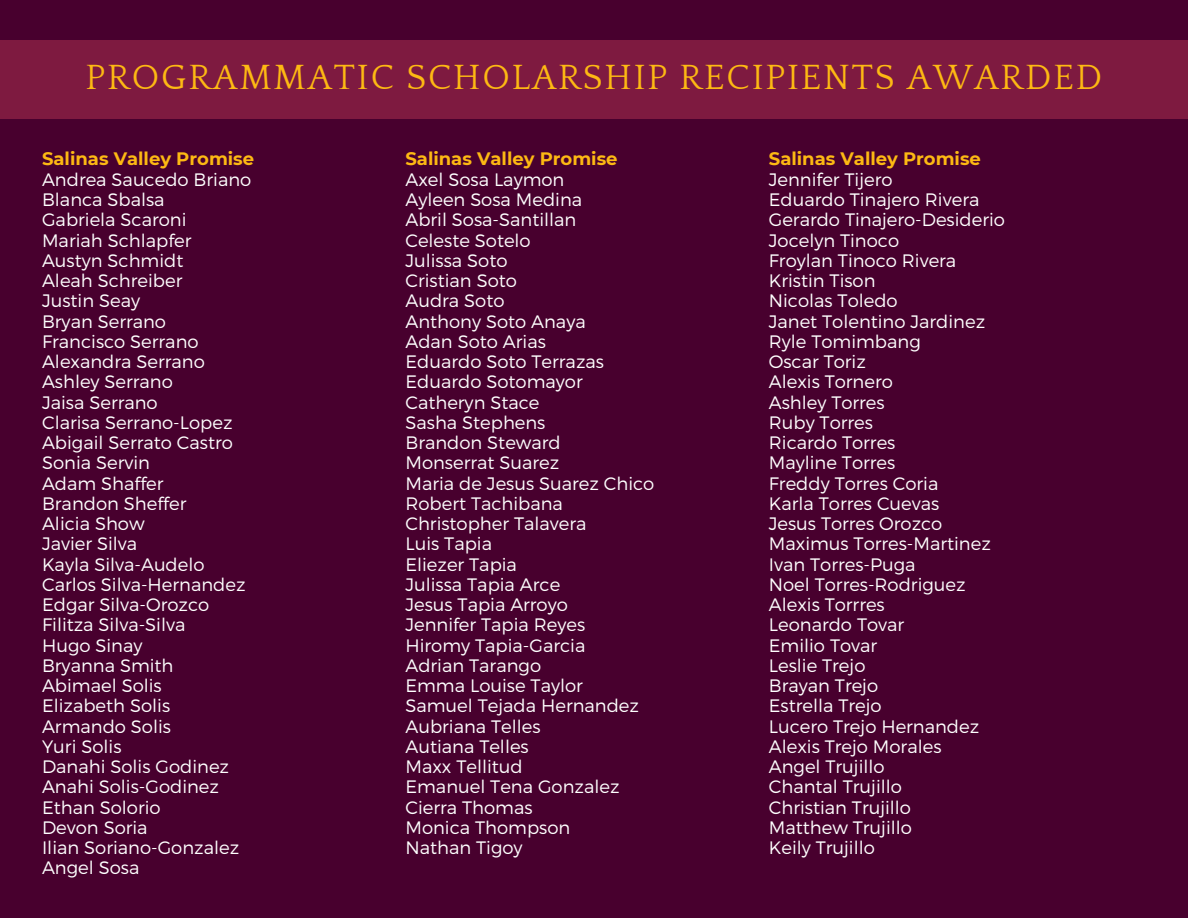
<style>
.page{position:relative;width:1188px;height:918px;background:#48002e}
.page>*{position:absolute;margin:0;border:0;box-sizing:border-box;transform-origin:0 0}
.t1{font:36px "Quattrocento";letter-spacing:.05em;color:#fdb913}
.t2{font:300 18px "Montserrat";color:#fff}
.t3{font:700 18px "Montserrat";color:#fdb913}
</style>
<div class="page">
<div style="left:0;top:40px;width:1188px;height:78px;background:#7e1a40"></div>
<h1 class="t1" style="left:86px;top:58px;width:1018px">PROGRAMMATIC SCHOLARSHIP RECIPIENTS AWARDED</h1>
<p class="t3" style="left:42px;top:147px;width:214px">Salinas Valley Promise</p>
<p class="t2" style="left:42px;top:168px;width:211px">Andrea Saucedo Briano</p>
<p class="t2" style="left:42px;top:188px;width:124px">Blanca Sbalsa</p>
<p class="t2" style="left:42px;top:208px;width:146px">Gabriela Scaroni</p>
<p class="t2" style="left:42px;top:229px;width:151px">Mariah Schlapfer</p>
<p class="t2" style="left:42px;top:249px;width:143px">Austyn Schmidt</p>
<p class="t2" style="left:42px;top:269px;width:142px">Aleah Schreiber</p>
<p class="t2" style="left:42px;top:289px;width:100px">Justin Seay</p>
<p class="t2" style="left:42px;top:310px;width:126px">Bryan Serrano</p>
<p class="t2" style="left:42px;top:330px;width:158px">Francisco Serrano</p>
<p class="t2" style="left:42px;top:350px;width:164px">Alexandra Serrano</p>
<p class="t2" style="left:42px;top:370px;width:132px">Ashley Serrano</p>
<p class="t2" style="left:42px;top:391px;width:117px">Jaisa Serrano</p>
<p class="t2" style="left:42px;top:411px;width:192px">Clarisa Serrano-Lopez</p>
<p class="t2" style="left:42px;top:431px;width:192px">Abigail Serrato Castro</p>
<p class="t2" style="left:42px;top:451px;width:109px">Sonia Servin</p>
<p class="t2" style="left:42px;top:472px;width:123px">Adam Shaffer</p>
<p class="t2" style="left:42px;top:492px;width:146px">Brandon Sheffer</p>
<p class="t2" style="left:42px;top:512px;width:104px">Alicia Show</p>
<p class="t2" style="left:42px;top:532px;width:97px">Javier Silva</p>
<p class="t2" style="left:42px;top:553px;width:164px">Kayla Silva-Audelo</p>
<p class="t2" style="left:42px;top:573px;width:205px">Carlos Silva-Hernandez</p>
<p class="t2" style="left:42px;top:593px;width:169px">Edgar Silva-Orozco</p>
<p class="t2" style="left:42px;top:613px;width:145px">Filitza Silva-Silva</p>
<p class="t2" style="left:42px;top:634px;width:102px">Hugo Sinay</p>
<p class="t2" style="left:42px;top:654px;width:133px">Bryanna Smith</p>
<p class="t2" style="left:42px;top:674px;width:121px">Abimael Solis</p>
<p class="t2" style="left:42px;top:694px;width:130px">Elizabeth Solis</p>
<p class="t2" style="left:42px;top:715px;width:130px">Armando Solis</p>
<p class="t2" style="left:42px;top:735px;width:81px">Yuri Solis</p>
<p class="t2" style="left:42px;top:755px;width:189px">Danahi Solis Godinez</p>
<p class="t2" style="left:42px;top:775px;width:178px">Anahi Solis-Godinez</p>
<p class="t2" style="left:42px;top:796px;width:120px">Ethan Solorio</p>
<p class="t2" style="left:42px;top:816px;width:107px">Devon Soria</p>
<p class="t2" style="left:42px;top:836px;width:199px">Ilian Soriano-Gonzalez</p>
<p class="t2" style="left:42px;top:856px;width:99px">Angel Sosa</p>
<p class="t3" style="left:405px;top:147px;width:214px">Salinas Valley Promise</p>
<p class="t2" style="left:405px;top:168px;width:161px">Axel Sosa Laymon</p>
<p class="t2" style="left:405px;top:188px;width:178px">Ayleen Sosa Medina</p>
<p class="t2" style="left:405px;top:208px;width:172px">Abril Sosa-Santillan</p>
<p class="t2" style="left:405px;top:229px;width:127px">Celeste Sotelo</p>
<p class="t2" style="left:405px;top:249px;width:104px">Julissa Soto</p>
<p class="t2" style="left:405px;top:269px;width:113px">Cristian Soto</p>
<p class="t2" style="left:405px;top:289px;width:101px">Audra Soto</p>
<p class="t2" style="left:405px;top:310px;width:182px">Anthony Soto Anaya</p>
<p class="t2" style="left:405px;top:330px;width:142px">Adan Soto Arias</p>
<p class="t2" style="left:405px;top:350px;width:200px">Eduardo Soto Terrazas</p>
<p class="t2" style="left:405px;top:370px;width:179px">Eduardo Sotomayor</p>
<p class="t2" style="left:405px;top:391px;width:136px">Catheryn Stace</p>
<p class="t2" style="left:405px;top:411px;width:142px">Sasha Stephens</p>
<p class="t2" style="left:405px;top:431px;width:157px">Brandon Steward</p>
<p class="t2" style="left:405px;top:451px;width:155px">Monserrat Suarez</p>
<p class="t2" style="left:405px;top:472px;width:250px">Maria de Jesus Suarez Chico</p>
<p class="t2" style="left:405px;top:492px;width:159px">Robert Tachibana</p>
<p class="t2" style="left:405px;top:512px;width:183px">Christopher Talavera</p>
<p class="t2" style="left:405px;top:532px;width:88px">Luis Tapia</p>
<p class="t2" style="left:405px;top:553px;width:113px">Eliezer Tapia</p>
<p class="t2" style="left:405px;top:573px;width:156px">Julissa Tapia Arce</p>
<p class="t2" style="left:405px;top:593px;width:164px">Jesus Tapia Arroyo</p>
<p class="t2" style="left:405px;top:613px;width:181px">Jennifer Tapia Reyes</p>
<p class="t2" style="left:405px;top:634px;width:181px">Hiromy Tapia-Garcia</p>
<p class="t2" style="left:405px;top:654px;width:137px">Adrian Tarango</p>
<p class="t2" style="left:405px;top:674px;width:179px">Emma Louise Taylor</p>
<p class="t2" style="left:405px;top:694px;width:235px">Samuel Tejada Hernandez</p>
<p class="t2" style="left:405px;top:715px;width:137px">Aubriana Telles</p>
<p class="t2" style="left:405px;top:735px;width:125px">Autiana Telles</p>
<p class="t2" style="left:405px;top:755px;width:119px">Maxx Tellitud</p>
<p class="t2" style="left:405px;top:775px;width:216px">Emanuel Tena Gonzalez</p>
<p class="t2" style="left:405px;top:796px;width:129px">Cierra Thomas</p>
<p class="t2" style="left:405px;top:816px;width:166px">Monica Thompson</p>
<p class="t2" style="left:405px;top:836px;width:119px">Nathan Tigoy</p>
<p class="t3" style="left:769px;top:147px;width:214px">Salinas Valley Promise</p>
<p class="t2" style="left:769px;top:168px;width:125px">Jennifer Tijero</p>
<p class="t2" style="left:769px;top:188px;width:212px">Eduardo Tinajero Rivera</p>
<p class="t2" style="left:769px;top:208px;width:238px">Gerardo Tinajero-Desiderio</p>
<p class="t2" style="left:769px;top:229px;width:132px">Jocelyn Tinoco</p>
<p class="t2" style="left:769px;top:249px;width:189px">Froylan Tinoco Rivera</p>
<p class="t2" style="left:769px;top:269px;width:108px">Kristin Tison</p>
<p class="t2" style="left:769px;top:289px;width:130px">Nicolas Toledo</p>
<p class="t2" style="left:769px;top:310px;width:218px">Janet Tolentino Jardinez</p>
<p class="t2" style="left:769px;top:330px;width:153px">Ryle Tomimbang</p>
<p class="t2" style="left:769px;top:350px;width:99px">Oscar Toriz</p>
<p class="t2" style="left:769px;top:370px;width:126px">Alexis Tornero</p>
<p class="t2" style="left:769px;top:391px;width:117px">Ashley Torres</p>
<p class="t2" style="left:769px;top:411px;width:106px">Ruby Torres</p>
<p class="t2" style="left:769px;top:431px;width:128px">Ricardo Torres</p>
<p class="t2" style="left:769px;top:451px;width:128px">Mayline Torres</p>
<p class="t2" style="left:769px;top:472px;width:171px">Freddy Torres Coria</p>
<p class="t2" style="left:769px;top:492px;width:172px">Karla Torres Cuevas</p>
<p class="t2" style="left:769px;top:512px;width:175px">Jesus Torres Orozco</p>
<p class="t2" style="left:769px;top:532px;width:223px">Maximus Torres-Martinez</p>
<p class="t2" style="left:769px;top:553px;width:148px">Ivan Torres-Puga</p>
<p class="t2" style="left:769px;top:573px;width:198px">Noel Torres-Rodriguez</p>
<p class="t2" style="left:769px;top:593px;width:117px">Alexis Torrres</p>
<p class="t2" style="left:769px;top:613px;width:137px">Leonardo Tovar</p>
<p class="t2" style="left:769px;top:634px;width:110px">Emilio Tovar</p>
<p class="t2" style="left:769px;top:654px;width:98px">Leslie Trejo</p>
<p class="t2" style="left:769px;top:674px;width:111px">Brayan Trejo</p>
<p class="t2" style="left:769px;top:694px;width:114px">Estrella Trejo</p>
<p class="t2" style="left:769px;top:715px;width:212px">Lucero Trejo Hernandez</p>
<p class="t2" style="left:769px;top:735px;width:174px">Alexis Trejo Morales</p>
<p class="t2" style="left:769px;top:755px;width:117px">Angel Trujillo</p>
<p class="t2" style="left:769px;top:775px;width:135px">Chantal Trujillo</p>
<p class="t2" style="left:769px;top:796px;width:144px">Christian Trujillo</p>
<p class="t2" style="left:769px;top:816px;width:145px">Matthew Trujillo</p>
<p class="t2" style="left:769px;top:836px;width:108px">Keily Trujillo</p>
</div>
